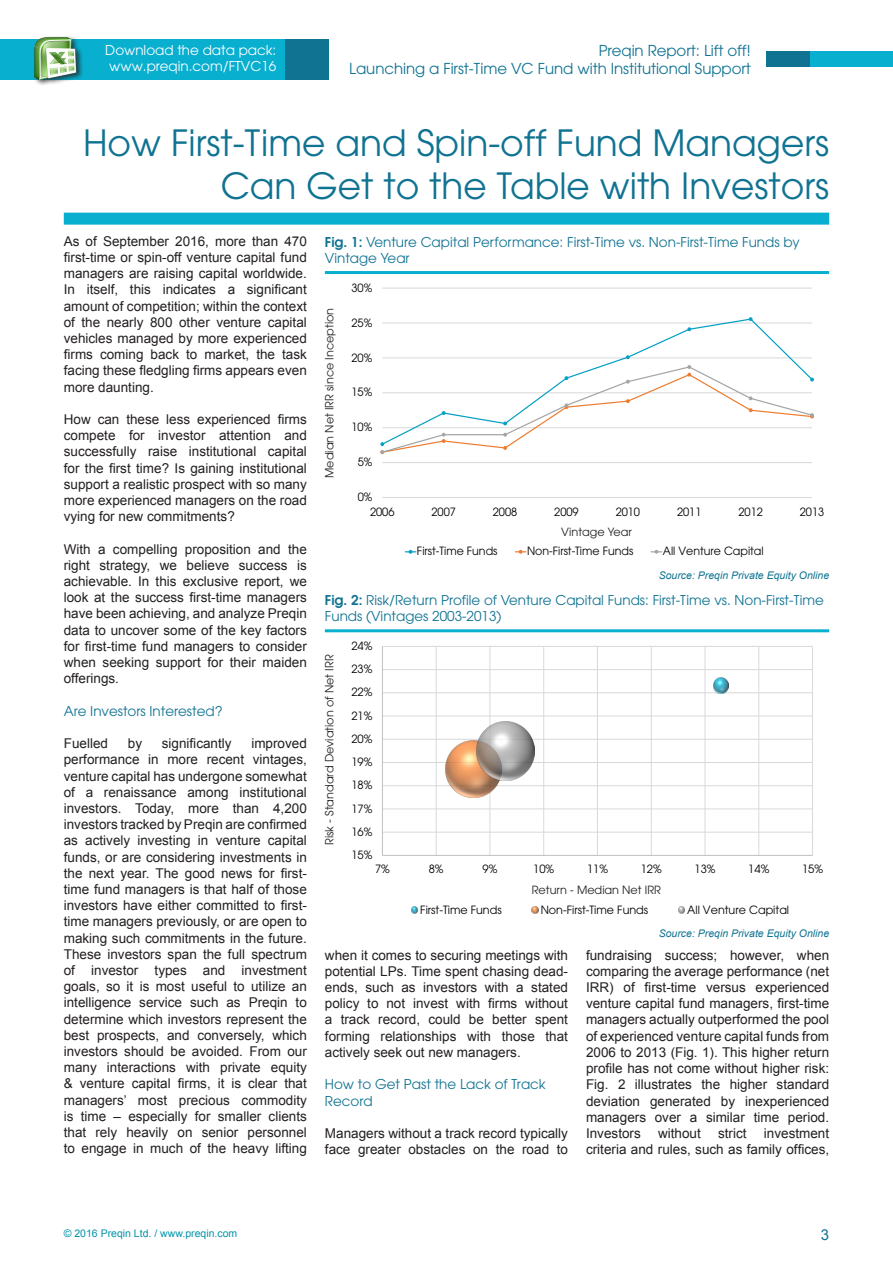
<style>
.page{position:relative;width:893px;height:1263px;background:#fff}
.page>*{position:absolute;margin:0;border:0;box-sizing:border-box;transform-origin:0 0}
.t1{font:36px/43.2px "Avant Garde CE";color:#107392;text-align:right}
.t2{font:15px/18px "Avant Garde CE";letter-spacing:-.005em;color:#107392;text-align:right}
.t3{font:15px "Arial";color:#107392}
.t4{font:13.5px/16.2px "Arial";color:#231f20;text-align:justify}
.t5{font:13.5px/16.2px "Avant Garde CE";color:#107392}
.t6{font:13.5px/16.2px "Avant Garde CE";color:#fff}
.t7{font:11.4px "Avant Garde CE";color:#000}
.t8{font:11.25px "Avant Garde CE";color:#231f20}
.t9{font:italic 10.5px "Arial";color:#107392}
.t10{font:10.5px "Arial";color:#0194aa}
.s1{font-weight:600}
</style>
<div class="page">
<div style="left:809px;top:51px;width:84px;height:16px;background:#08afcf"></div>
<div style="left:766px;top:51px;width:43px;height:16px;background:#107392"></div>
<div style="left:0;top:39px;width:285px;height:41px;background:#08afcf"></div>
<div style="left:285px;top:39px;width:43px;height:40px;background:#107392"></div>
<div style="left:33px;top:35px;width:51px;height:52px;background:#231f20;opacity:.75"></div>
<img style="left:35px;top:37px;width:42px;height:42px">
<div style="left:64px;top:213px;width:765px;height:12px;background:#08afcf"></div>
<hr style="left:382px;top:462px;width:430px;height:1px;background:#d9d9d9">
<hr style="left:382px;top:288px;width:430px;height:1px;background:#d9d9d9">
<hr style="left:382px;top:497px;width:430px;height:1px;background:#d9d9d9">
<svg style="left:382px;top:318px;width:430px;height:47px"></svg>
<svg style="left:749px;top:317px;width:3px;height:4px"></svg>
<svg style="left:381px;top:365px;width:433px;height:89px"></svg>
<svg style="left:405px;top:550px;width:11px;height:3px"></svg>
<svg style="left:515px;top:550px;width:11px;height:3px"></svg>
<svg style="left:651px;top:550px;width:11px;height:3px"></svg>
<hr style="left:325px;top:271px;width:504px;height:3px;background:#08afcf">
<hr style="left:382px;top:832px;width:431px;height:1px;background:#d9d9d9">
<hr style="left:382px;top:809px;width:431px;height:1px;background:#d9d9d9">
<hr style="left:382px;top:785px;width:431px;height:1px;background:#d9d9d9">
<hr style="left:382px;top:762px;width:431px;height:1px;background:#d9d9d9">
<hr style="left:382px;top:739px;width:431px;height:1px;background:#d9d9d9">
<hr style="left:382px;top:716px;width:431px;height:1px;background:#d9d9d9">
<hr style="left:382px;top:692px;width:431px;height:1px;background:#d9d9d9">
<hr style="left:382px;top:669px;width:431px;height:1px;background:#d9d9d9">
<hr style="left:382px;top:646px;width:431px;height:1px;background:#d9d9d9">
<hr style="left:436px;top:646px;width:1px;height:209px;background:#d9d9d9">
<hr style="left:490px;top:646px;width:1px;height:209px;background:#d9d9d9">
<hr style="left:543px;top:646px;width:1px;height:209px;background:#d9d9d9">
<hr style="left:597px;top:646px;width:1px;height:209px;background:#d9d9d9">
<hr style="left:651px;top:646px;width:1px;height:209px;background:#d9d9d9">
<hr style="left:705px;top:646px;width:1px;height:209px;background:#d9d9d9">
<hr style="left:758px;top:646px;width:1px;height:209px;background:#d9d9d9">
<hr style="left:812px;top:646px;width:1px;height:209px;background:#d9d9d9">
<hr style="left:382px;top:646px;width:1px;height:209px;background:#bfbfbf">
<hr style="left:382px;top:855px;width:431px;height:1px;background:#bfbfbf">
<img style="left:713px;top:678px;width:16px;height:16px">
<img style="left:446px;top:741px;width:56px;height:57px">
<img style="left:476px;top:721px;width:59px;height:59px">
<svg style="left:411px;top:907px;width:7px;height:6px"></svg>
<svg style="left:532px;top:907px;width:6px;height:6px"></svg>
<svg style="left:678px;top:907px;width:7px;height:6px"></svg>
<hr style="left:325px;top:629px;width:504px;height:3px;background:#08afcf">
<p class="t6" style="left:105px;top:42px;width:173px">Download the data pack: www.preqin.com/FTVC16</p>
<p class="t2" style="left:349px;top:42px;width:403px">Preqin Report: Lift off!<br>Launching a First-Time VC Fund with Institutional Support</p>
<p class="t1" style="left:83px;top:121px;width:748px">How First-Time and Spin-off Fund Managers<br>Can Get to the Table with Investors</p>
<p class="t4" style="left:64px;top:233px;width:245px">As of September 2016, more than 470 first-time or spin-off venture capital fund managers are raising capital worldwide.<br>In itself, this indicates a significant amount of competition; within the context of the nearly 800 other venture capital vehicles managed by more experienced firms coming back to market, the task facing these fledgling firms appears even more daunting.</p>
<p class="t4" style="left:64px;top:411px;width:245px">How can these less experienced firms compete for investor attention and successfully raise institutional capital for the first time? Is gaining institutional support a realistic prospect with so many more experienced managers on the road vying for new commitments?</p>
<p class="t4" style="left:64px;top:541px;width:245px">With a compelling proposition and the right strategy, we believe success is achievable. In this exclusive report, we look at the success first-time managers have been achieving, and analyze Preqin data to uncover some of the key factors for first-time fund managers to consider when seeking support for their maiden offerings.</p>
<p class="t5" style="left:64px;top:703px;width:160px">Are Investors Interested?</p>
<p class="t4" style="left:64px;top:735px;width:46px">Fuelled</p>
<p class="t4" style="left:128px;top:735px;width:16px">by</p>
<p class="t4" style="left:162px;top:735px;width:71px">significantly</p>
<p class="t5" style="left:325px;top:234px;width:476px"><span class="s1">Fig. 1:</span> Venture Capital Performance: First-Time vs. Non-First-Time Funds by<br>Vintage Year</p>
<p class="t7" style="left:352px;top:281px;width:22px">30%</p>
<p class="t8" style="left:323px;top:478px;width:172px;rotate:-90deg">Median Net IRR since Inception</p>
<p class="t7" style="left:352px;top:316px;width:22px">25%</p>
<p class="t7" style="left:352px;top:351px;width:22px">20%</p>
<p class="t7" style="left:352px;top:386px;width:22px">15%</p>
<p class="t7" style="left:352px;top:420px;width:22px">10%</p>
<p class="t7" style="left:358px;top:455px;width:16px">5%</p>
<p class="t7" style="left:358px;top:490px;width:16px">0%</p>
<p class="t7" style="left:370px;top:505px;width:26px">2006</p>
<p class="t7" style="left:431px;top:505px;width:26px">2007</p>
<p class="t7" style="left:493px;top:505px;width:26px">2008</p>
<p class="t7" style="left:554px;top:505px;width:26px">2009</p>
<p class="t7" style="left:616px;top:505px;width:26px">2010</p>
<p class="t7" style="left:677px;top:505px;width:26px">2011</p>
<p class="t7" style="left:738px;top:505px;width:26px">2012</p>
<p class="t7" style="left:800px;top:505px;width:26px">2013</p>
<p class="t7" style="left:417px;top:544px;width:82px">First-Time Funds</p>
<p class="t7" style="left:527px;top:544px;width:108px">Non-First-Time Funds</p>
<p class="t7" style="left:663px;top:544px;width:102px">All Venture Capital</p>
<p class="t8" style="left:561px;top:525px;width:72px">Vintage Year</p>
<p class="t9" style="left:659px;top:568px;width:172px">Source: Preqin Private Equity Online</p>
<p class="t5" style="left:325px;top:592px;width:501px"><span class="s1">Fig. 2:</span> Risk/Return Profile of Venture Capital Funds: First-Time vs. Non-First-Time<br>Funds (Vintages 2003-2013)</p>
<p class="t7" style="left:351px;top:639px;width:23px">24%</p>
<p class="t8" style="left:323px;top:845px;width:192px;rotate:-90deg">Risk - Standard Deviation of Net IRR</p>
<p class="t7" style="left:351px;top:662px;width:23px">23%</p>
<p class="t7" style="left:351px;top:685px;width:23px">22%</p>
<p class="t7" style="left:351px;top:709px;width:23px">21%</p>
<p class="t7" style="left:351px;top:732px;width:23px">20%</p>
<p class="t4" style="left:64px;top:735px;width:245px;text-indent:188px">improved performance in more recent vintages, venture capital has undergone somewhat of a renaissance among institutional investors. Today, more than 4,200 investors tracked by Preqin are confirmed as actively investing in venture capital funds, or are considering investments in the next year. The good news for first&shy;time fund managers is that half of those investors have either committed to first&shy;time managers previously, or are open to making such commitments in the future.<br>These investors span the full spectrum of investor types and investment goals, so it is most useful to utilize an intelligence service such as Preqin to determine which investors represent the best prospects, and conversely, which investors should be avoided. From our many interactions with private equity &amp; venture capital firms, it is clear that managers’ most precious commodity is time – especially for smaller clients that rely heavily on senior personnel to engage in much of the heavy lifting</p>
<p class="t7" style="left:351px;top:755px;width:23px">19%</p>
<p class="t7" style="left:351px;top:778px;width:23px">18%</p>
<p class="t7" style="left:351px;top:802px;width:23px">17%</p>
<p class="t7" style="left:351px;top:825px;width:23px">16%</p>
<p class="t7" style="left:351px;top:848px;width:23px">15%</p>
<p class="t7" style="left:375px;top:862px;width:16px">7%</p>
<p class="t7" style="left:429px;top:862px;width:16px">8%</p>
<p class="t7" style="left:483px;top:862px;width:16px">9%</p>
<p class="t7" style="left:533px;top:862px;width:23px">10%</p>
<p class="t7" style="left:587px;top:862px;width:23px">11%</p>
<p class="t7" style="left:641px;top:862px;width:23px">12%</p>
<p class="t7" style="left:694px;top:862px;width:23px">13%</p>
<p class="t7" style="left:748px;top:862px;width:23px">14%</p>
<p class="t7" style="left:802px;top:862px;width:23px">15%</p>
<p class="t7" style="left:420px;top:902px;width:83px">First-Time Funds</p>
<p class="t7" style="left:541px;top:902px;width:109px">Non-First-Time Funds</p>
<p class="t7" style="left:687px;top:902px;width:103px">All Venture Capital</p>
<p class="t8" style="left:532px;top:883px;width:131px">Return - Median Net IRR</p>
<p class="t9" style="left:659px;top:926px;width:172px">Source: Preqin Private Equity Online</p>
<p class="t4" style="left:586px;top:947px;width:245px">fundraising success; however, when comparing the average performance (net IRR) of first-time versus experienced venture capital fund managers, first-time managers actually outperformed the pool of experienced venture capital funds from 2006 to 2013 (Fig. 1). This higher return profile has not come without higher risk:<br>Fig. 2 illustrates the higher standard deviation generated by inexperienced managers over a similar time period.<br>Investors</p>
<p class="t4" style="left:325px;top:947px;width:245px">when it comes to securing meetings with potential LPs. Time spent chasing dead&shy;ends, such as investors with a stated policy to not invest with firms without a track record, could be better spent forming relationships with those that actively seek out new managers.</p>
<p class="t5" style="left:325px;top:1076px;width:222px">How to Get Past the Lack of Track<br>Record</p>
<p class="t4" style="left:325px;top:1125px;width:245px">Managers without a track record typically face greater obstacles on the road to</p>
<p class="t4" style="left:586px;top:1125px;width:245px;text-align:right">investment<br>criteria and rules, such as family offices,</p>
<p class="t4" style="left:658px;top:1125px;width:44px">without</p>
<p class="t4" style="left:718px;top:1125px;width:30px">strict</p>
<p class="t10" style="left:64px;top:1226px;width:175px">© 2016 Preqin Ltd. / www.preqin.com</p>
<p class="t3" style="left:821px;top:1225px;width:10px">3</p>
</div>
